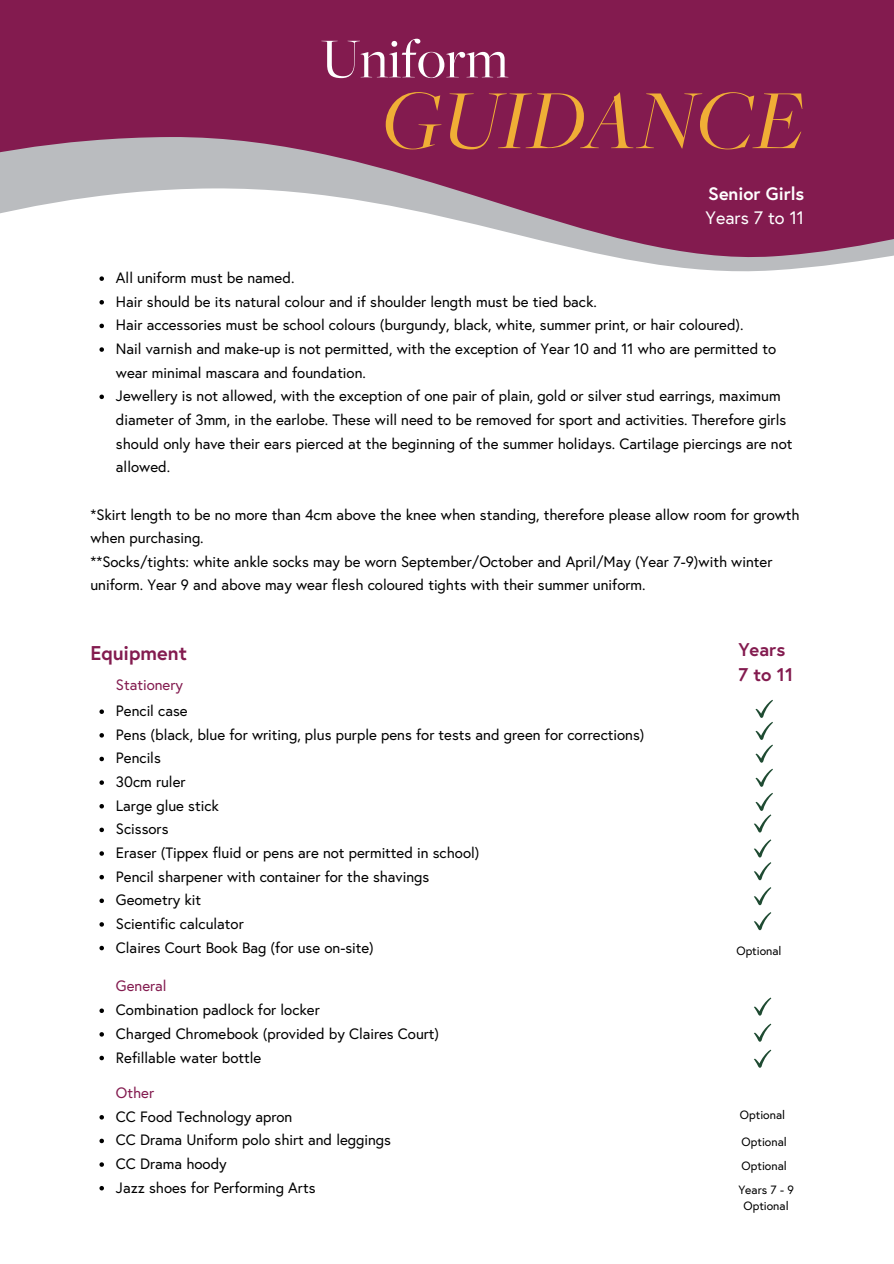
<style>
.page{position:relative;width:894px;height:1264px;background:#fff}
.page>*{position:absolute;margin:0;border:0;box-sizing:border-box;transform-origin:0 0}
.t1{font:italic 87.3px "Freight Big Pro";color:#f0ae36}
.t2{font:58.35px "Freight Big Pro";color:#fff}
.t3{font:700 19.95px "Europa";color:#831b4f}
.t4{font:700 18.45px/24.8px "Europa";color:#831b4f}
.t5{font:700 18px/24.8px "Europa";color:#fff}
.t6{font:15px/23.7px "Europa";color:#000}
.t7{font:15px "Europa";color:#831b4f}
.t8{font:12px "Europa";color:#000}
.s1{font-weight:400}
</style>
<div class="page">
<svg style="left:0;top:0;width:893px;height:268px;fill:#831b4f"></svg>
<svg style="left:99px;top:1115px;width:5px;height:4px"></svg>
<svg style="left:99px;top:1138px;width:5px;height:5px"></svg>
<svg style="left:99px;top:1162px;width:5px;height:4px"></svg>
<svg style="left:99px;top:1186px;width:5px;height:4px"></svg>
<svg style="left:99px;top:276px;width:5px;height:5px"></svg>
<svg style="left:99px;top:300px;width:5px;height:4px"></svg>
<svg style="left:99px;top:324px;width:5px;height:4px"></svg>
<svg style="left:99px;top:347px;width:5px;height:5px"></svg>
<svg style="left:99px;top:394px;width:5px;height:5px"></svg>
<svg style="left:99px;top:709px;width:5px;height:5px"></svg>
<svg style="left:99px;top:733px;width:5px;height:4px"></svg>
<svg style="left:99px;top:756px;width:5px;height:5px"></svg>
<svg style="left:99px;top:780px;width:5px;height:4px"></svg>
<svg style="left:99px;top:804px;width:5px;height:4px"></svg>
<svg style="left:99px;top:827px;width:5px;height:5px"></svg>
<svg style="left:99px;top:851px;width:5px;height:4px"></svg>
<svg style="left:99px;top:874px;width:5px;height:5px"></svg>
<svg style="left:99px;top:898px;width:5px;height:5px"></svg>
<svg style="left:99px;top:922px;width:5px;height:4px"></svg>
<svg style="left:99px;top:945px;width:5px;height:5px"></svg>
<svg style="left:755px;top:700px;width:17px;height:62px"></svg>
<svg style="left:755px;top:769px;width:17px;height:17px"></svg>
<svg style="left:754px;top:793px;width:18px;height:39px"></svg>
<svg style="left:99px;top:1008px;width:5px;height:5px"></svg>
<svg style="left:99px;top:1032px;width:5px;height:4px"></svg>
<svg style="left:99px;top:1055px;width:5px;height:5px"></svg>
<svg style="left:754px;top:997px;width:17px;height:18px"></svg>
<svg style="left:754px;top:1023px;width:17px;height:18px"></svg>
<svg style="left:754px;top:839px;width:17px;height:41px"></svg>
<svg style="left:754px;top:887px;width:17px;height:18px"></svg>
<svg style="left:754px;top:912px;width:17px;height:18px"></svg>
<svg style="left:754px;top:1049px;width:17px;height:18px"></svg>
<h2 class="t2" style="left:321px;top:28px;width:189px">Uniform</h2>
<p class="t1" style="left:381px;top:74px;width:424px">GUIDANCE</p>
<h1 class="t5" style="left:705px;top:181px;width:100px">Senior Girls<br><span class="s1">Years 7 to 11</span></h1>
<p class="t6" style="left:116px;top:266px;width:180px">All uniform must be named.</p>
<p class="t6" style="left:116px;top:289px;width:482px">Hair should be its natural colour and if shoulder length must be tied back.</p>
<p class="t6" style="left:116px;top:313px;width:629px">Hair accessories must be school colours (burgundy, black, white, summer print, or hair coloured).</p>
<p class="t6" style="left:116px;top:337px;width:661px">Nail varnish and make-up is not permitted, with the exception of Year 10 and 11 who are permitted to wear minimal mascara and foundation.</p>
<p class="t6" style="left:116px;top:384px;width:677px">Jewellery is not allowed, with the exception of one pair of plain, gold or silver stud earrings, maximum diameter of 3mm, in the earlobe. These will need to be removed for sport and activities. Therefore girls should only have their ears pierced at the beginning of the summer holidays. Cartilage piercings are not allowed.</p>
<p class="t6" style="left:90px;top:502px;width:710px">*Skirt length to be no more than 4cm above the knee when standing, therefore please allow room for growth when purchasing.<br>**Socks/tights: white ankle socks may be worn September/October and April/May (Year 7-9)with winter uniform. Year 9 and above may wear flesh coloured tights with their summer uniform.</p>
<p class="t3" style="left:90px;top:640px;width:98px">Equipment</p>
<p class="t7" style="left:116px;top:675px;width:69px">Stationery</p>
<p class="t6" style="left:116px;top:699px;width:73px">Pencil case</p>
<p class="t6" style="left:116px;top:722px;width:530px">Pens (black, blue for writing, plus purple pens for tests and green for corrections)</p>
<p class="t6" style="left:116px;top:746px;width:46px">Pencils</p>
<p class="t6" style="left:116px;top:770px;width:71px">30cm ruler</p>
<p class="t6" style="left:116px;top:793px;width:104px">Large glue stick</p>
<h5 class="t6" style="left:116px;top:817px;width:54px">Scissors</h5>
<p class="t6" style="left:116px;top:840px;width:365px">Eraser (Tippex fluid or pens are not permitted in school)</p>
<p class="t6" style="left:116px;top:864px;width:315px">Pencil sharpener with container for the shavings</p>
<p class="t6" style="left:116px;top:888px;width:87px">Geometry kit</p>
<h5 class="t6" style="left:116px;top:911px;width:129px">Scientific calculator</h5>
<p class="t6" style="left:116px;top:935px;width:259px">Claires Court Book Bag (for use on-site)</p>
<h3 class="t7" style="left:116px;top:976px;width:52px">General</h3>
<p class="t6" style="left:116px;top:998px;width:205px">Combination padlock for locker</p>
<p class="t6" style="left:116px;top:1021px;width:325px">Charged Chromebook (provided by Claires Court)</p>
<p class="t6" style="left:116px;top:1045px;width:147px">Refillable water bottle</p>
<p class="t7" style="left:116px;top:1082px;width:40px">Other</p>
<h4 class="t6" style="left:116px;top:1104px;width:178px">CC Food Technology apron</h4>
<p class="t6" style="left:116px;top:1128px;width:276px">CC Drama Uniform polo shirt and leggings</p>
<p class="t6" style="left:116px;top:1151px;width:112px">CC Drama hoody</p>
<p class="t6" style="left:116px;top:1175px;width:201px">Jazz shoes for Performing Arts</p>
<p class="t4" style="left:738px;top:637px;width:56px">Years<br>7 to 11</p>
<p class="t8" style="left:736px;top:943px;width:47px">Optional</p>
<p class="t8" style="left:739px;top:1106px;width:47px">Optional</p>
<p class="t8" style="left:741px;top:1133px;width:47px">Optional</p>
<p class="t8" style="left:741px;top:1157px;width:47px">Optional</p>
<h3 class="t8" style="left:738px;top:1181px;width:57px">Years 7 - 9</h3>
<h5 class="t8" style="left:743px;top:1197px;width:47px">Optional</h5>
</div>
